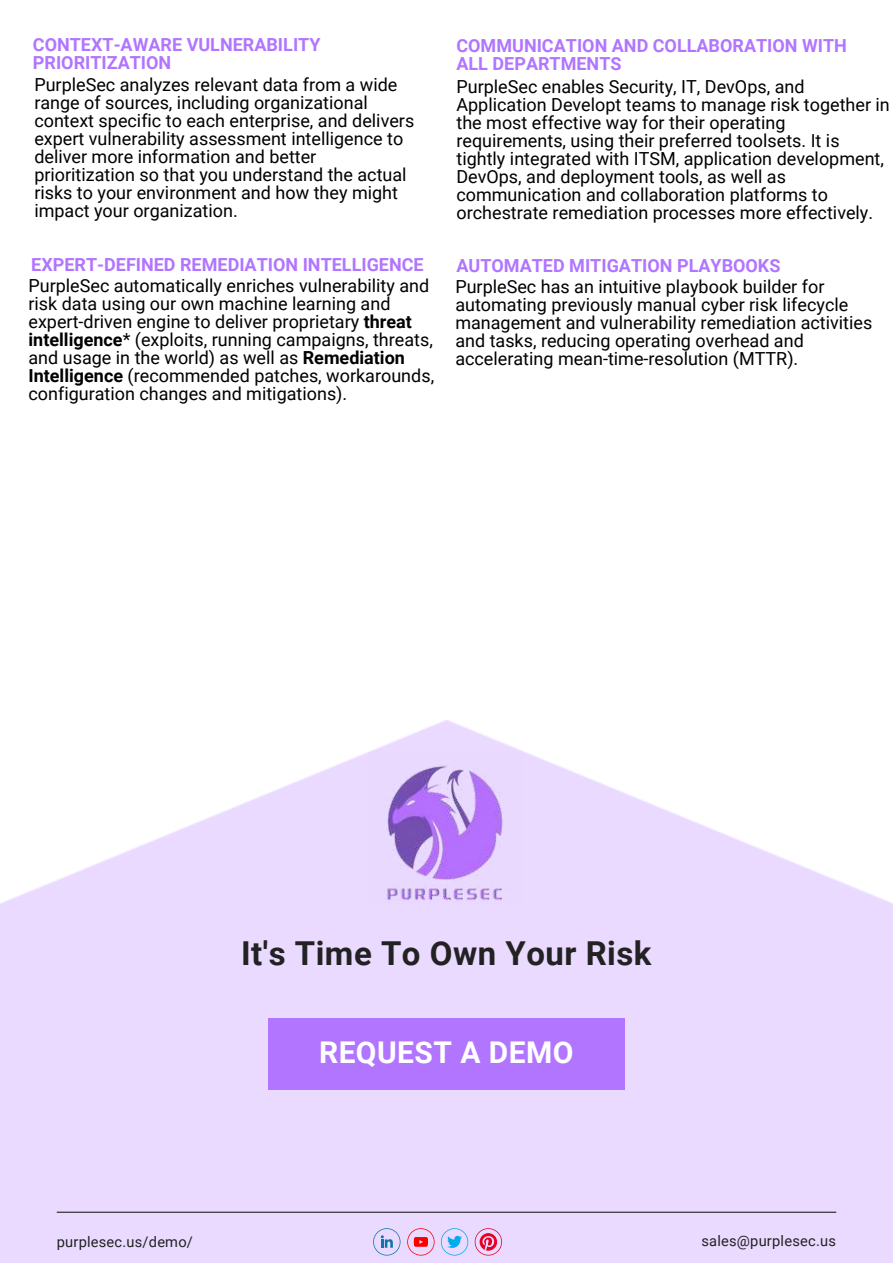
<style>
.page{position:relative;width:893px;height:1264px;background:#fff}
.page>*{position:absolute;margin:0;border:0;box-sizing:border-box;transform-origin:0 0}
.t1{font:700 33px "Roboto";letter-spacing:.015em;color:#222}
.t2{font:700 30px "Roboto";letter-spacing:.015em;color:#fff}
.t3{font:18px/18px "Roboto";color:#000}
.t4{font:700 18px/18px "Roboto";color:#b175ff}
.t5{font:14.7px "Roboto";letter-spacing:.015em;color:#222}
.s1{font-weight:700}
</style>
<div class="page">
<img style="left:0;top:720px;width:892px;height:542px">
<img style="left:369px;top:751px;width:155px;height:154px">
<div style="left:268px;top:1018px;width:356px;height:71px;background:#b175ff"></div>
<hr style="left:57px;top:1211px;width:779px;height:1px;background:#222">
<svg style="left:373px;top:1228px;width:27px;height:27px"></svg>
<svg style="left:441px;top:1228px;width:27px;height:27px"></svg>
<svg style="left:407px;top:1228px;width:27px;height:27px"></svg>
<svg style="left:474px;top:1228px;width:28px;height:27px"></svg>
<p class="t4" style="left:33px;top:35px;width:289px">CONTEXT-AWARE VULNERABILITY<br>PRIORITIZATION</p>
<p class="t3" style="left:34px;top:75px;width:381px">PurpleSec analyzes relevant data from a wide range of sources, including organizational context specific to each enterprise, and delivers expert vulnerability assessment intelligence to deliver more information and better prioritization so that you understand the actual risks to your environment and how they might impact your organization.</p>
<p class="t4" style="left:31px;top:255px;width:394px">EXPERT-DEFINED REMEDIATION INTELLIGENCE</p>
<p class="t3" style="left:28px;top:276px;width:407px">PurpleSec automatically enriches vulnerability and risk data using our own machine learning and expert-driven engine to deliver proprietary <span class="s1">threat intelligence</span>* (exploits, running campaigns, threats, and usage in the world) as well as <span class="s1">Remediation Intelligence</span> (recommended patches, workarounds, configuration changes and mitigations).</p>
<p class="t4" style="left:456px;top:36px;width:392px">COMMUNICATION AND COLLABORATION WITH<br>ALL DEPARTMENTS</p>
<p class="t3" style="left:456px;top:76px;width:435px">PurpleSec enables Security, IT, DevOps, and Application Developt teams to manage risk together in the most effective way for their operating requirements, using their preferred toolsets. It is tightly integrated with ITSM, application development, DevOps, and deployment tools, as well as communication and collaboration platforms to orchestrate remediation processes more effectively.</p>
<p class="t4" style="left:456px;top:256px;width:325px">AUTOMATED MITIGATION PLAYBOOKS</p>
<p class="t3" style="left:455px;top:277px;width:418px">PurpleSec has an intuitive playbook builder for automating previously manual cyber risk lifecycle management and vulnerability remediation activities and tasks, reducing operating overhead and accelerating mean-time-resolution (MTTR).</p>
<h1 class="t1" style="left:241px;top:930px;width:412px">It's Time To Own Your Risk</h1>
<h2 class="t2" style="left:319px;top:1031px;width:256px">REQUEST A DEMO</h2>
<p class="t5" style="left:57px;top:1231px;width:138px">purplesec.us/demo/</p>
<p class="t5" style="left:701px;top:1230px;width:136px">sales@purplesec.us</p>
</div>
